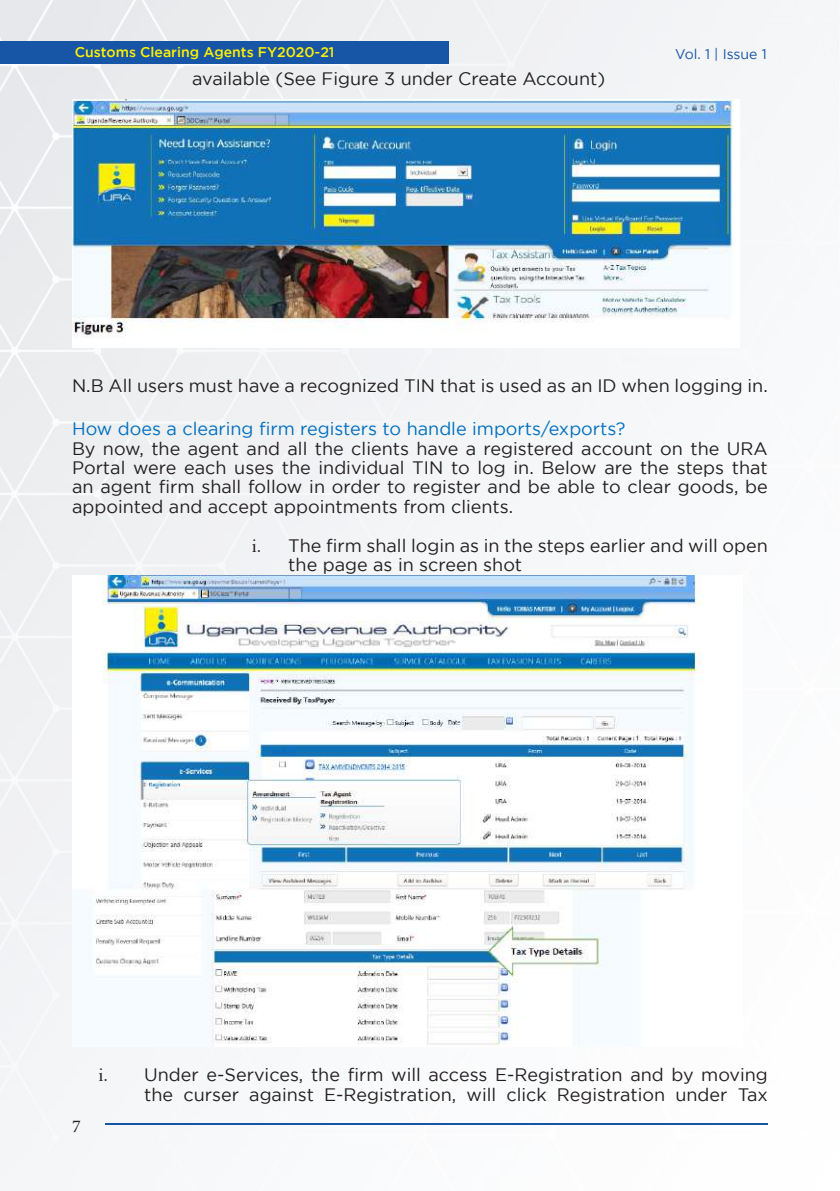
<style>
.page{position:relative;width:840px;height:1191px;background:#fff}
.page>*{position:absolute;margin:0;border:0;box-sizing:border-box;transform-origin:0 0}
.t1{font:18px/19.4px "Gotham";color:#231f20;text-align:justify}
.t2{font:18px "Gotham";color:#0070c0}
.t3{font:18px "Minion Pro";color:#231f20}
.t4{font:500 14px "Gotham";color:#fff101}
.t5{font:14px "Gotham";color:#1755a6}
.s1{font-family:"Times New Roman"}
</style>
<div class="page">
<img style="left:0;top:0;width:839px;height:1185px">
<div style="left:0;top:41px;width:448px;height:23px;background:#1755a6"></div>
<hr style="left:106px;top:1123px;width:661px;height:2px;background:#1755a6">
<img style="left:72px;top:99px;width:667px;height:248px">
<img style="left:72px;top:575px;width:669px;height:471px">
<p class="t4" style="left:75px;top:44px;width:261px">Customs Clearing Agents FY2020-21</p>
<p class="t1" style="left:192px;top:69px;width:414px">available (See Figure 3 under Create Account)</p>
<p class="t5" style="left:674px;top:46px;width:93px">Vol. 1 | Issue 1</p>
<p class="t1" style="left:72px;top:375px;width:696px">N.B All users must have a recognized TIN that is used as an ID when logging in.</p>
<p class="t2" style="left:72px;top:419px;width:554px">How does a clearing firm registers to handle imports/exports?</p>
<p class="t1" style="left:72px;top:438px;width:697px">By now, the agent and all the clients have a registered account on the URA Portal were each uses the individual TIN to log in. Below are the steps that an agent firm shall follow in order to register and be able to clear goods, be appointed and accept appointments from clients.</p>
<p class="t1" style="left:288px;top:535px;width:481px;text-indent:-36px"><span class="s1">i.</span> The firm shall login as in the steps earlier and will open the page as in screen shot</p>
<p class="t3" style="left:72px;top:1114px;width:10px">7</p>
<p class="t1" style="left:98px;top:1065px;width:670px;text-align:right"><span class="s1">i.</span> Under e-Services, the firm will access E-Registration and by moving the curser against E-Registration, will click Registration under Tax</p>
</div>
